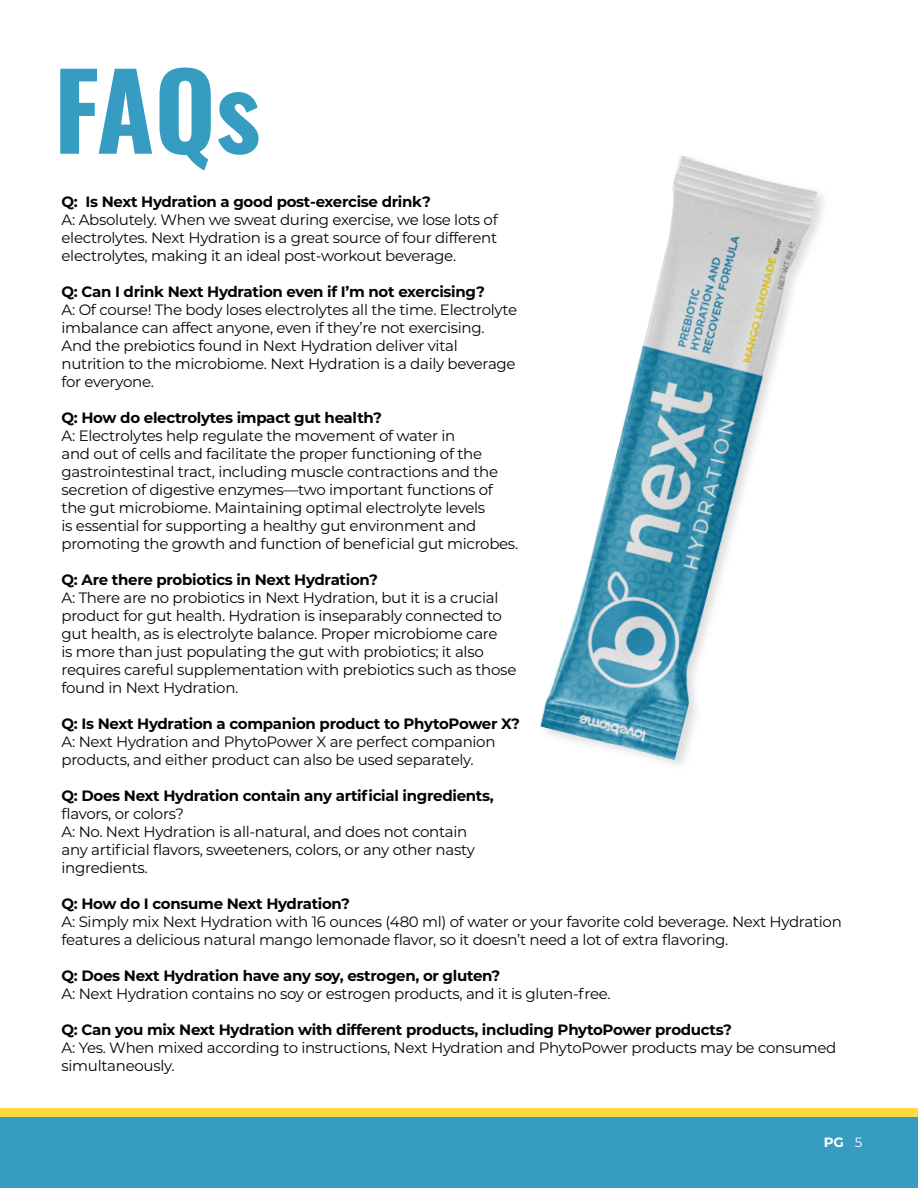
<style>
.page{position:relative;width:918px;height:1188px;background:#fff}
.page>*{position:absolute;margin:0;border:0;box-sizing:border-box;transform-origin:0 0}
.t1{font:105px "Oswald";color:#369cc2}
.t2{font:15px/18px "Montserrat";letter-spacing:-.02em;color:#040503}
.t3{font:700 15px/18px "Montserrat";letter-spacing:-.02em;color:#040503}
.t4{font:700 13.5px "Montserrat";color:#fff}
.s1{font-weight:400}
</style>
<div class="page">
<div style="left:0;top:1117px;width:918px;height:71px;background:#369cc2"></div>
<div style="left:0;top:1109px;width:918px;height:8px;background:#fcdb42"></div>
<img style="left:540px;top:155px;width:279px;height:605px">
<p class="t1" style="left:54px;top:18px;width:208px">FAQs</p>
<p class="t3" style="left:62px;top:192px;width:371px">Q: Is Next Hydration a good post-exercise drink?</p>
<p class="t2" style="left:62px;top:210px;width:438px;text-align:justify">A: Absolutely. When we sweat during exercise, we lose lots of electrolytes. Next Hydration is a great source of four different electrolytes, making it an ideal post-workout beverage.</p>
<p class="t3" style="left:62px;top:282px;width:425px">Q: Can I drink Next Hydration even if I’m not exercising?</p>
<p class="t2" style="left:62px;top:300px;width:457px">A: Of course! The body loses electrolytes all the time. Electrolyte imbalance can affect anyone, even if they’re not exercising.<br>And the prebiotics found in Next Hydration deliver vital nutrition to the microbiome. Next Hydration is a daily beverage for everyone.</p>
<p class="t3" style="left:62px;top:408px;width:322px">Q: How do electrolytes impact gut health?</p>
<p class="t2" style="left:62px;top:426px;width:458px">A: Electrolytes help regulate the movement of water in<br>and out of cells and facilitate the proper functioning of the gastrointestinal tract, including muscle contractions and the secretion of digestive enzymes—two important functions of the gut microbiome. Maintaining optimal electrolyte levels<br>is essential for supporting a healthy gut environment and promoting the growth and function of beneficial gut microbes.</p>
<p class="t3" style="left:62px;top:570px;width:318px">Q: Are there probiotics in Next Hydration?</p>
<p class="t2" style="left:62px;top:588px;width:456px">A: There are no probiotics in Next Hydration, but it is a crucial product for gut health. Hydration is inseparably connected to gut health, as is electrolyte balance. Proper microbiome care<br>is more than just populating the gut with probiotics; it also requires careful supplementation with prebiotics such as those found in Next Hydration.</p>
<p class="t3" style="left:62px;top:714px;width:460px">Q: Is Next Hydration a companion product to PhytoPower X?</p>
<p class="t2" style="left:62px;top:732px;width:435px">A: Next Hydration and PhytoPower X are perfect companion products, and either product can also be used separately.</p>
<p class="t3" style="left:62px;top:786px;width:434px">Q: Does Next Hydration contain any artificial ingredients, <span class="s1">flavors, or colors?</span></p>
<p class="t2" style="left:62px;top:822px;width:415px">A: No. Next Hydration is all-natural, and does not contain any artificial flavors, sweeteners, colors, or any other nasty ingredients.</p>
<p class="t3" style="left:62px;top:894px;width:290px">Q: How do I consume Next Hydration?</p>
<p class="t2" style="left:62px;top:912px;width:782px">A: Simply mix Next Hydration with 16 ounces (480 ml) of water or your favorite cold beverage. Next Hydration features a delicious natural mango lemonade flavor, so it doesn’t need a lot of extra flavoring.</p>
<p class="t3" style="left:62px;top:966px;width:440px">Q: Does Next Hydration have any soy, estrogen, or gluten?</p>
<p class="t2" style="left:62px;top:984px;width:551px">A: Next Hydration contains no soy or estrogen products, and it is gluten-free.</p>
<p class="t3" style="left:62px;top:1020px;width:672px">Q: Can you mix Next Hydration with different products, including PhytoPower products?</p>
<p class="t2" style="left:62px;top:1038px;width:776px">A: Yes. When mixed according to instructions, Next Hydration and PhytoPower products may be consumed simultaneously.</p>
<p class="t4" style="left:824px;top:1133px;width:40px">PG <span class="s1">5</span></p>
</div>
